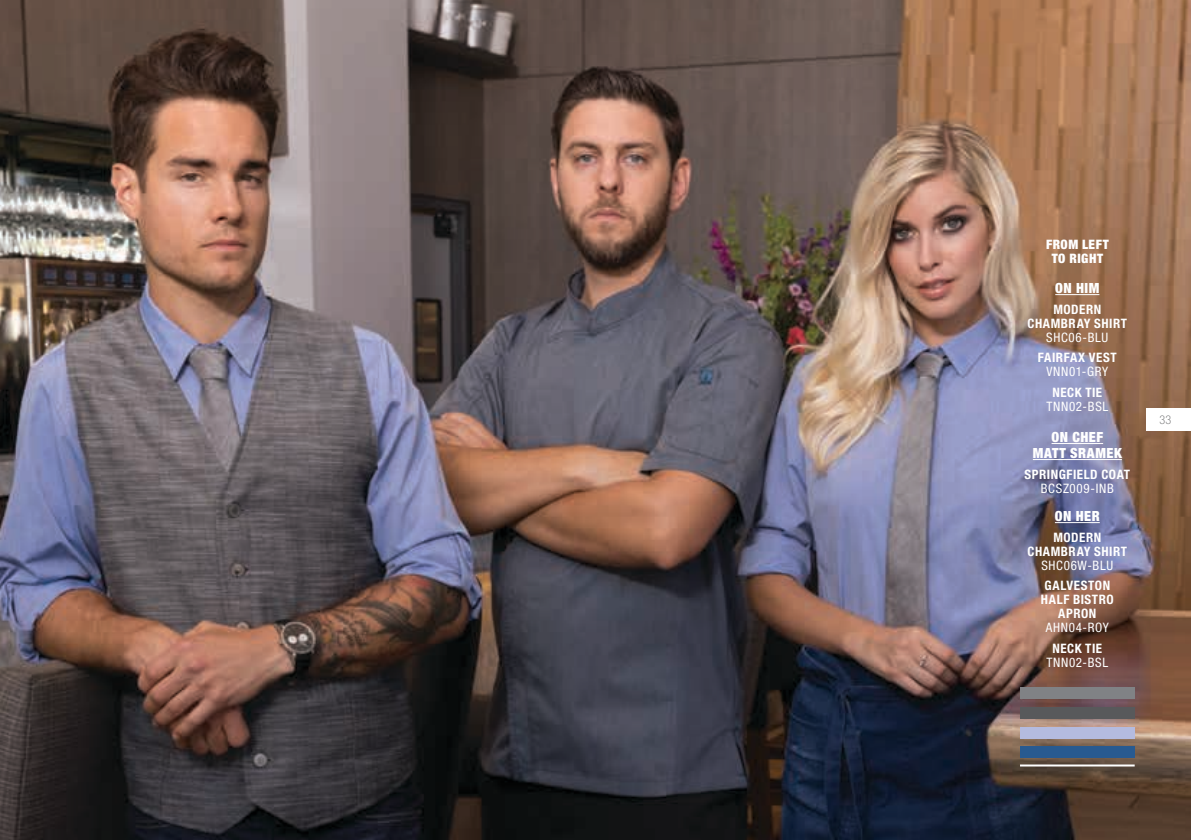
<style>
.page{position:relative;width:1191px;height:840px;background:#fff}
.page>*{position:absolute;margin:0;border:0;box-sizing:border-box;transform-origin:0 0}
.t1{font:900 condensed 14px/16px "Helvetica Neue LT Std";letter-spacing:.035em;color:#fff;text-align:center}
.t2{font:700 condensed 13px/14px "Helvetica Neue LT Std";letter-spacing:.04em;color:#fff;text-align:center}
.t3{font:condensed 13px "Helvetica Neue LT Std";letter-spacing:.055em;color:#fff}
.t4{font:900 condensed 13px/14px "Helvetica Neue LT Std";letter-spacing:.04em;color:#fff;text-align:center}
.t5{font:100 condensed 12px "Helvetica Neue LT Std";color:#58595b}
</style>
<div class="page">
<img style="left:0;top:0;width:1191px;height:839px">
<hr style="left:1055px;top:294px;width:44px;height:1px;background:#fff">
<hr style="left:1055px;top:522px;width:44px;height:1px;background:#fff">
<hr style="left:1051px;top:443px;width:52px;height:1px;background:#fff">
<hr style="left:1032px;top:459px;width:89px;height:1px;background:#fff">
<div style="left:1020px;top:706px;width:114px;height:12px;background:#58595b"></div>
<div style="left:1020px;top:686px;width:114px;height:12px;background:#808285"></div>
<hr style="left:1020px;top:764px;width:114px;height:2px;background:#fff">
<div style="left:1020px;top:745px;width:114px;height:12px;background:#285a90"></div>
<div style="left:1020px;top:726px;width:114px;height:12px;background:#b4bbdf"></div>
<div style="left:1146px;top:408px;width:45px;height:23px;background:#fff"></div>
<p class="t4" style="left:1046px;top:237px;width:64px">FROM LEFT<br>TO RIGHT</p>
<p class="t1" style="left:1055px;top:279px;width:46px">ON HIM</p>
<p class="t2" style="left:1027px;top:302px;width:101px">MODERN<br>CHAMBRAY SHIRT</p>
<p class="t3" style="left:1046px;top:329px;width:64px">SHC06-BLU</p>
<p class="t2" style="left:1037px;top:349px;width:80px">FAIRFAX VEST</p>
<p class="t3" style="left:1046px;top:363px;width:63px">VNN01-GRY</p>
<p class="t2" style="left:1052px;top:385px;width:51px">NECK TIE</p>
<p class="t3" style="left:1046px;top:399px;width:63px">TNN02-BSL</p>
<p class="t1" style="left:1032px;top:428px;width:90px">ON CHEF<br>MATT SRAMEK</p>
<p class="t2" style="left:1024px;top:467px;width:107px">SPRINGFIELD COAT</p>
<p class="t3" style="left:1040px;top:480px;width:74px">BCSZ009-INB</p>
<p class="t1" style="left:1055px;top:507px;width:46px">ON HER</p>
<p class="t2" style="left:1027px;top:530px;width:101px">MODERN<br>CHAMBRAY SHIRT</p>
<p class="t3" style="left:1041px;top:557px;width:73px">SHC06W-BLU</p>
<p class="t2" style="left:1041px;top:577px;width:74px">GALVESTON<br>HALF BISTRO<br>APRON</p>
<p class="t3" style="left:1045px;top:619px;width:65px">AHN04-ROY</p>
<p class="t2" style="left:1052px;top:641px;width:51px">NECK TIE</p>
<p class="t3" style="left:1046px;top:655px;width:63px">TNN02-BSL</p>
<p class="t5" style="left:1159px;top:413px;width:13px">33</p>
</div>
